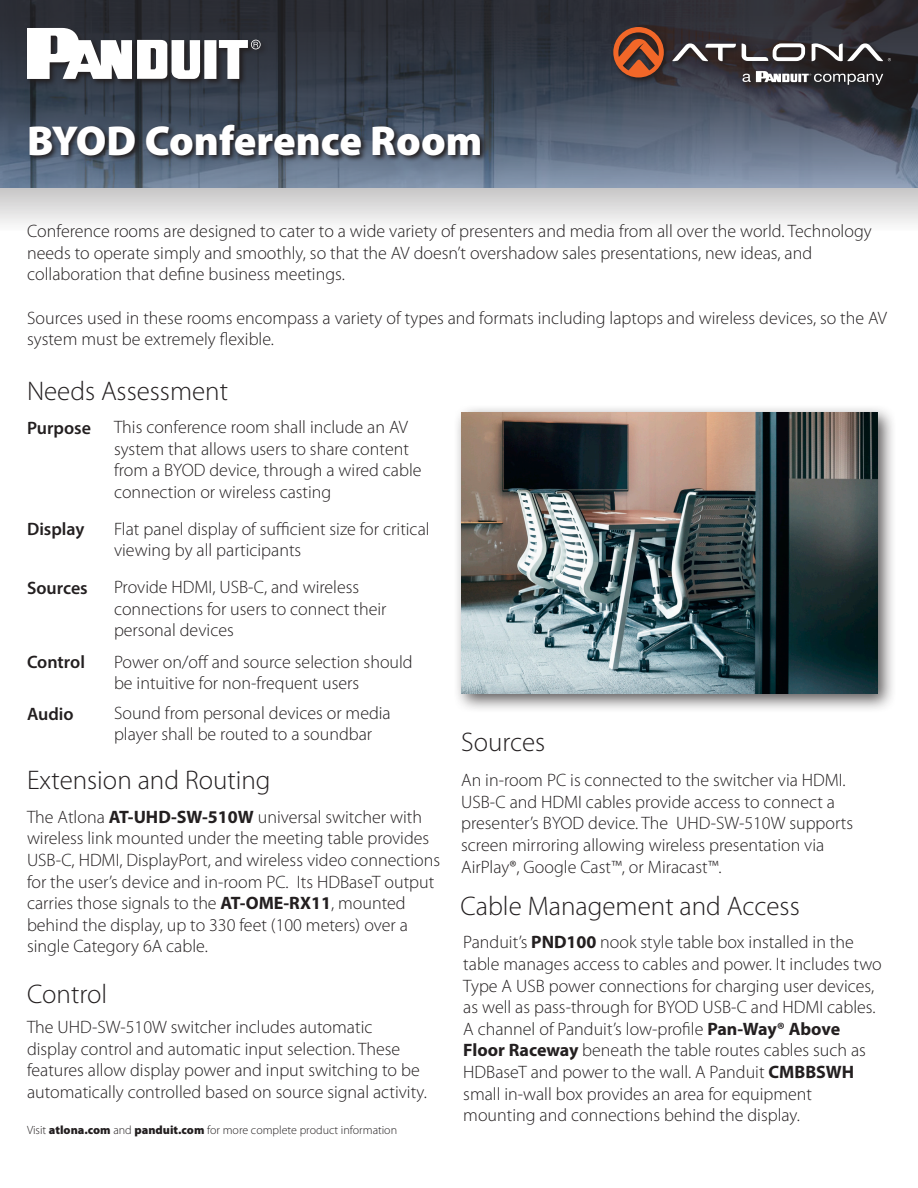
<style>
.page{position:relative;width:918px;height:1188px;background:#fff}
.page>*{position:absolute;margin:0;border:0;box-sizing:border-box;transform-origin:0 0}
.HEADLINE{font:900 42px "Myriad Pro";color:#fff}
.t1{font:300 27px "Myriad Pro";color:#231f20}
.No_Hyphen{font:300 18px/21.6px "Myriad Pro";color:#231f20}
.t2{font:600 18px "Myriad Pro";color:#231f20}
.Frutiger_9pt_body{font:300 12px "Myriad Pro";color:#231f20}
.s1{font-weight:700}
.s2{font-weight:900}
</style>
<div class="page">
<svg style="left:0;top:0;width:918px;height:224px;background:#666d78"></svg>
<svg style="left:28px;top:123px;width:460px;height:39px;background:#3d4551"></svg>
<div style="left:453px;top:404px;width:444px;height:310px;background:#231f20;opacity:.75"></div>
<img style="left:461px;top:412px;width:417px;height:282px">
<svg style="left:612px;top:26px;width:286px;height:66px;background:#323037"></svg>
<svg style="left:742px;top:43px;width:63px;height:18px"></svg>
<svg style="left:672px;top:43px;width:64px;height:18px"></svg>
<svg style="left:812px;top:43px;width:79px;height:18px"></svg>
<svg style="left:613px;top:27px;width:51px;height:51px;background:#90482b"></svg>
<svg style="left:742px;top:71px;width:141px;height:14px"></svg>
<svg style="left:26px;top:27px;width:242px;height:59px;background:#2f333c"></svg>
<svg style="left:27px;top:28px;width:234px;height:51px"></svg>
<p class="HEADLINE" style="left:27px;top:112px;width:457px">BYOD Conference Room</p>
<p class="No_Hyphen" style="left:27px;top:221px;width:846px">Conference rooms are designed to cater to a wide variety of presenters and media from all over the world. Technology needs to operate simply and smoothly, so that the AV doesn’t overshadow sales presentations, new ideas, and collaboration that define business meetings.</p>
<p class="No_Hyphen" style="left:27px;top:307px;width:861px">Sources used in these rooms encompass a variety of types and formats including laptops and wireless devices, so the AV system must be extremely flexible.</p>
<p class="t1" style="left:27px;top:376px;width:203px">Needs Assessment</p>
<p class="t2" style="left:27px;top:416px;width:65px">Purpose</p>
<p class="No_Hyphen" style="left:114px;top:417px;width:309px">This conference room shall include an AV system that allows users to share content from a BYOD device, through a wired cable connection or wireless casting</p>
<p class="t2" style="left:27px;top:518px;width:59px">Display</p>
<p class="No_Hyphen" style="left:114px;top:518px;width:317px">Flat panel display of sufficient size for critical viewing by all participants</p>
<p class="t2" style="left:27px;top:576px;width:62px">Sources</p>
<p class="No_Hyphen" style="left:114px;top:576px;width:274px">Provide HDMI, USB-C, and wireless connections for users to connect their personal devices</p>
<p class="t2" style="left:27px;top:651px;width:59px">Control</p>
<p class="No_Hyphen" style="left:114px;top:651px;width:300px">Power on/off and source selection should be intuitive for non-frequent users</p>
<p class="t2" style="left:27px;top:702px;width:48px">Audio</p>
<p class="No_Hyphen" style="left:114px;top:702px;width:278px">Sound from personal devices or media player shall be routed to a soundbar</p>
<p class="t1" style="left:27px;top:766px;width:245px">Extension and Routing</p>
<p class="No_Hyphen" style="left:27px;top:806px;width:415px">The Atlona <span class="s1">AT-UHD-SW-510W</span> universal switcher with wireless link mounted under the meeting table provides USB-C, HDMI, DisplayPort, and wireless video connections for the user’s device and in-room PC. Its HDBaseT output carries those signals to the <span class="s1">AT-OME-RX11</span>, mounted behind the display, up to 330 feet (100 meters) over a single Category 6A cable.</p>
<p class="t1" style="left:27px;top:980px;width:82px">Control</p>
<p class="No_Hyphen" style="left:27px;top:1016px;width:401px">The UHD-SW-510W switcher includes automatic display control and automatic input selection. These features allow display power and input switching to be automatically controlled based on source signal activity.</p>
<p class="Frutiger_9pt_body" style="left:27px;top:1123px;width:372px">Visit <span class="s2">atlona.com</span> and <span class="s2">panduit.com</span> for more complete product information</p>
<p class="t1" style="left:461px;top:728px;width:86px">Sources</p>
<p class="No_Hyphen" style="left:461px;top:770px;width:394px">An in-room PC is connected to the switcher via HDMI.<br>USB-C and HDMI cables provide access to connect a presenter’s BYOD device. The UHD-SW-510W supports screen mirroring allowing wireless presentation via AirPlay®, Google Cast™, or Miracast™.</p>
<p class="t1" style="left:460px;top:892px;width:341px">Cable Management and Access</p>
<p class="No_Hyphen" style="left:463px;top:932px;width:420px">Panduit’s <span class="s1">PND100</span> nook style table box installed in the table manages access to cables and power. It includes two Type A USB power connections for charging user devices, as well as pass-through for BYOD USB-C and HDMI cables.<br>A channel of Panduit’s low-profile <span class="s1">Pan-Way® Above Floor Raceway</span> beneath the table routes cables such as HDBaseT and power to the wall. A Panduit <span class="s1">CMBBSWH</span></p>
<p class="No_Hyphen" style="left:463px;top:1083px;width:350px">small in-wall box provides an area for equipment mounting and connections behind the display.</p>
</div>
